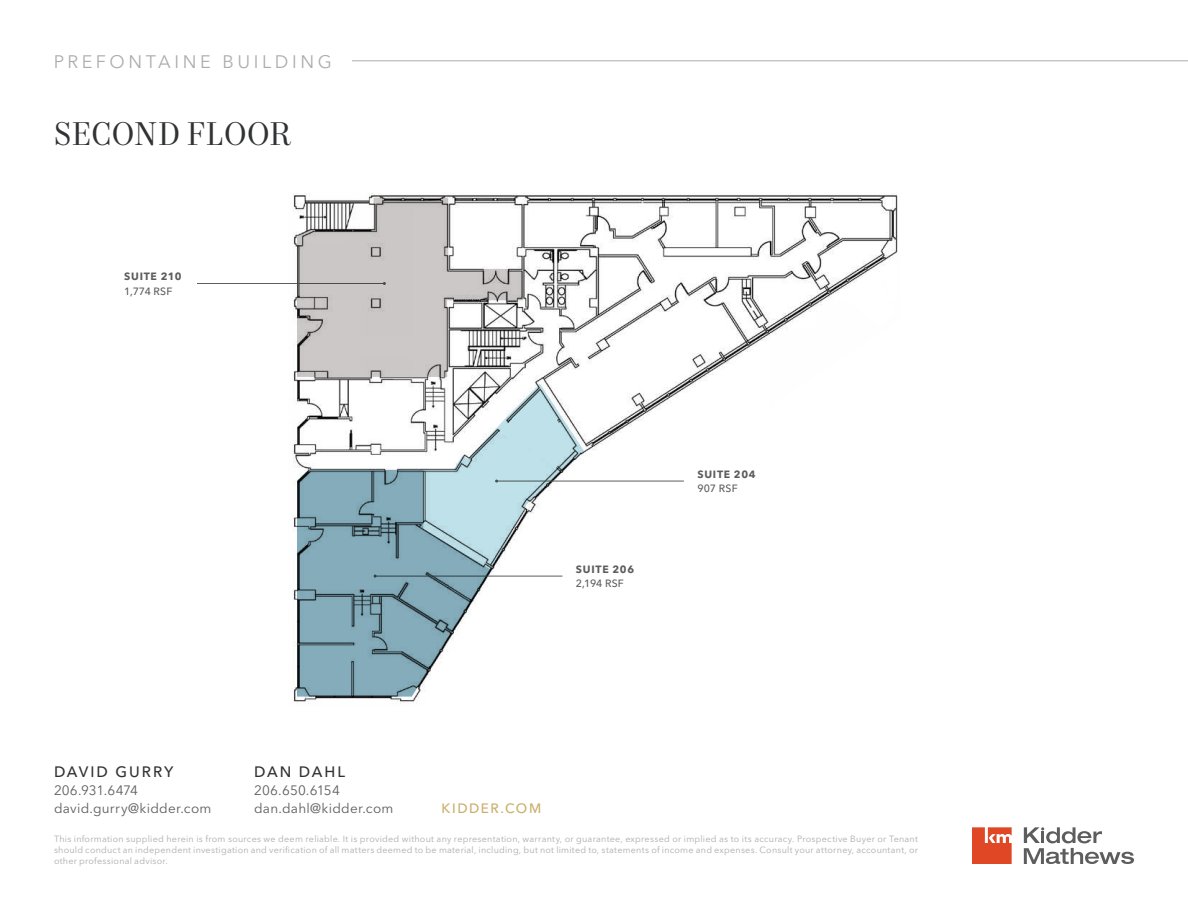
<style>
.page{position:relative;width:1188px;height:918px;background:#fff}
.page>*{position:absolute;margin:0;border:0;box-sizing:border-box;transform-origin:0 0}
.Headline_-_Level_2_-_Charcoal_2023{font:33px "Mort Modern 08";letter-spacing:-.005em;color:#313234}
.t1{font:18px "Avenir Next LT Pro";letter-spacing:.2em;color:#afabac}
.t2{font:500 15px "Avenir Next LT Pro";letter-spacing:.135em;color:#313234}
.t3{font:13.5px/18px "Avenir Next LT Pro";letter-spacing:.02em;color:#5e5d5d}
.t4{font:500 13.5px "Avenir Next LT Pro";letter-spacing:.11em;color:#cbae6b}
.Map_Highlight_-_Bold_-_Ash_2023{font:700 10.5px "Avenir Next LT Pro";letter-spacing:.07em;color:#5e5d5d}
.Map_Highlight_-_Subtext_-_Ash_2023{font:500 10.5px "Avenir Next LT Pro";letter-spacing:.02em;color:#5e5d5d}
.t5{font:9px/10.8px "Avenir Next LT Pro";letter-spacing:.025em;color:#afabac;text-align:justify}
</style>
<div class="page">
<img style="left:293px;top:193px;width:605px;height:511px">
<svg style="left:835px;top:269px;width:61px;height:60px"></svg>
<hr style="left:375px;top:576px;width:187px;height:1px;background:#5e5d5d">
<hr style="left:497px;top:481px;width:187px;height:1px;background:#5e5d5d">
<hr style="left:197px;top:283px;width:187px;height:1px;background:#5e5d5d">
<svg style="left:423px;top:384px;width:161px;height:186px"></svg>
<svg style="left:297px;top:470px;width:194px;height:227px;background:#8fafba"></svg>
<svg style="left:297px;top:198px;width:226px;height:179px"></svg>
<hr style="left:352px;top:61px;width:836px;height:1px;background:#afabac">
<svg style="left:1024px;top:827px;width:110px;height:37px"></svg>
<svg style="left:972px;top:827px;width:40px;height:37px"></svg>
<h2 class="t1" style="left:54px;top:51px;width:280px">PREFONTAINE BUILDING</h2>
<p class="Headline_-_Level_2_-_Charcoal_2023" style="left:54px;top:114px;width:239px">SECOND FLOOR</p>
<p class="Map_Highlight_-_Bold_-_Ash_2023" style="left:124px;top:270px;width:59px">SUITE 210</p>
<p class="Map_Highlight_-_Subtext_-_Ash_2023" style="left:124px;top:285px;width:50px">1,774 RSF</p>
<p class="Map_Highlight_-_Bold_-_Ash_2023" style="left:576px;top:563px;width:60px">SUITE 206</p>
<p class="Map_Highlight_-_Subtext_-_Ash_2023" style="left:576px;top:577px;width:49px">2,194 RSF</p>
<p class="Map_Highlight_-_Bold_-_Ash_2023" style="left:697px;top:468px;width:60px">SUITE 204</p>
<p class="Map_Highlight_-_Subtext_-_Ash_2023" style="left:697px;top:482px;width:42px">907 RSF</p>
<h3 class="t2" style="left:54px;top:763px;width:121px">DAVID GURRY</h3>
<h3 class="t3" style="left:54px;top:782px;width:159px">206.931.6474 david.gurry@kidder.com</h3>
<h3 class="t2" style="left:254px;top:763px;width:93px">DAN DAHL</h3>
<h3 class="t3" style="left:254px;top:781px;width:141px">206.650.6154 dan.dahl@kidder.com</h3>
<h3 class="t4" style="left:442px;top:800px;width:101px">KIDDER.COM</h3>
<p class="t5" style="left:54px;top:834px;width:866px">This information supplied herein is from sources we deem reliable. It is provided without any representation, warranty, or guarantee, expressed or implied as to its accuracy. Prospective Buyer or Tenant should conduct an independent investigation and verification of all matters deemed to be material, including, but not limited to, statements of income and expenses. Consult your attorney, accountant, or other professional advisor.</p>
</div>
